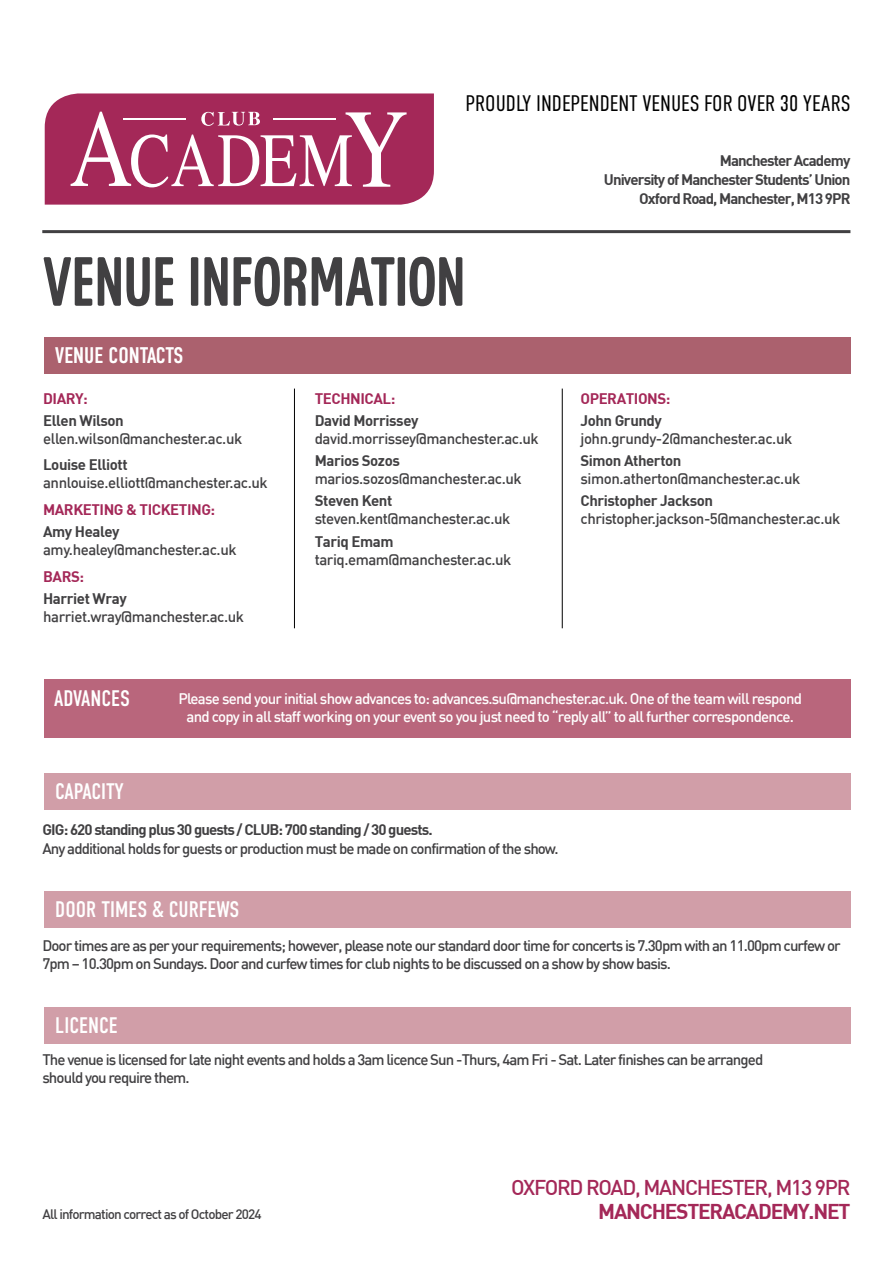
<style>
.page{position:relative;width:893px;height:1263px;background:#fff}
.page>*{position:absolute;margin:0;border:0;box-sizing:border-box;transform-origin:0 0}
.t1{font:67.5px "Colaba";letter-spacing:-.01em;color:#414042}
.t2{font:22.5px "DIN Condensed";color:#fff}
.t3{font:300 22.5px "DIN Condensed";color:#000}
.t4{font:500 21px "DIN";letter-spacing:-.06em;color:#a42858}
.t5{font:700 21px "DIN";letter-spacing:-.06em;color:#a42858}
.t6{font:500 15px/18px "DIN";letter-spacing:-.06em;color:#414042}
.t7{font:500 15px "DIN";letter-spacing:-.03em;color:#414042}
.t8{font:500 15px/18px "DIN";letter-spacing:-.05em;color:#fff;text-align:center}
.t9{font:700 15px/19.4px "DIN";letter-spacing:-.06em;color:#414042;text-align:right}
.t10{font:700 15px "DIN";letter-spacing:-.03em;color:#414042}
.t11{font:700 15px "DIN";letter-spacing:-.03em;color:#a42858}
.t12{font:500 13.5px "DIN";letter-spacing:-.06em;color:#414042}
</style>
<div class="page">
<hr style="left:42px;top:230px;width:808px;height:3px;background:#414042">
<svg style="left:45px;top:93px;width:389px;height:112px;background:#b24971"></svg>
<div style="left:44px;top:679px;width:806px;height:59px;background:#b9667c"></div>
<div style="left:44px;top:773px;width:806px;height:37px;background:#d19ea8"></div>
<div style="left:44px;top:891px;width:806px;height:37px;background:#d19ea8"></div>
<div style="left:44px;top:1007px;width:806px;height:36px;background:#d19ea8"></div>
<div style="left:44px;top:337px;width:806px;height:37px;background:#ab616e"></div>
<hr style="left:294px;top:389px;width:1px;height:239px;background:#000">
<hr style="left:562px;top:389px;width:1px;height:239px;background:#000">
<h2 class="t3" style="left:466px;top:90px;width:386px">PROUDLY INDEPENDENT VENUES FOR OVER 30 YEARS</h2>
<h1 class="t1" style="left:43px;top:245px;width:425px">VENUE INFORMATION</h1>
<h2 class="t2" style="left:55px;top:343px;width:130px">VENUE CONTACTS</h2>
<p class="t11" style="left:43px;top:388px;width:46px">DIARY:</p>
<p class="t10" style="left:43px;top:411px;width:82px">Ellen Wilson</p>
<p class="t7" style="left:43px;top:429px;width:201px">ellen.wilson@manchester.ac.uk</p>
<p class="t10" style="left:43px;top:455px;width:86px">Louise Elliott</p>
<p class="t7" style="left:43px;top:473px;width:226px">annlouise.elliott@manchester.ac.uk</p>
<p class="t11" style="left:43px;top:500px;width:174px">MARKETING &amp; TICKETING:</p>
<p class="t10" style="left:43px;top:522px;width:78px">Amy Healey</p>
<p class="t7" style="left:43px;top:540px;width:195px">amy.healey@manchester.ac.uk</p>
<p class="t11" style="left:43px;top:566px;width:42px">BARS:</p>
<p class="t10" style="left:43px;top:589px;width:85px">Harriet Wray</p>
<p class="t7" style="left:43px;top:607px;width:202px">harriet.wray@manchester.ac.uk</p>
<p class="t11" style="left:315px;top:388px;width:82px">TECHNICAL:</p>
<p class="t10" style="left:315px;top:411px;width:105px">David Morrissey</p>
<p class="t7" style="left:315px;top:429px;width:225px">david.morrissey@manchester.ac.uk</p>
<p class="t10" style="left:315px;top:451px;width:87px">Marios Sozos</p>
<p class="t7" style="left:315px;top:469px;width:208px">marios.sozos@manchester.ac.uk</p>
<p class="t10" style="left:315px;top:491px;width:79px">Steven Kent</p>
<p class="t7" style="left:315px;top:509px;width:197px">steven.kent@manchester.ac.uk</p>
<p class="t10" style="left:315px;top:531px;width:80px">Tariq Emam</p>
<p class="t7" style="left:315px;top:549px;width:198px">tariq.emam@manchester.ac.uk</p>
<p class="t9" style="left:604px;top:150px;width:248px">Manchester Academy<br>University of Manchester Students’ Union<br>Oxford Road, Manchester, M13 9PR</p>
<p class="t11" style="left:580px;top:388px;width:91px">OPERATIONS:</p>
<p class="t10" style="left:580px;top:411px;width:83px">John Grundy</p>
<p class="t7" style="left:580px;top:429px;width:213px">john.grundy-2@manchester.ac.uk</p>
<p class="t10" style="left:580px;top:451px;width:102px">Simon Atherton</p>
<p class="t7" style="left:580px;top:469px;width:221px">simon.atherton@manchester.ac.uk</p>
<p class="t10" style="left:580px;top:491px;width:134px">Christopher Jackson</p>
<p class="t7" style="left:580px;top:509px;width:261px">christopher.jackson-5@manchester.ac.uk</p>
<h2 class="t2" style="left:54px;top:686px;width:77px">ADVANCES</h2>
<p class="t8" style="left:178px;top:689px;width:625px">Please send your initial show advances to: advances.su@manchester.ac.uk. One of the team will respond and copy in all staff working on your event so you just need to “reply all” to all further correspondence.</p>
<h2 class="t2" style="left:55px;top:779px;width:70px">CAPACITY</h2>
<p class="t9" style="left:42px;top:819px;width:392px">GIG: 620 standing plus 30 guests / CLUB: 700 standing / 30 guests.</p>
<p class="t6" style="left:42px;top:839px;width:518px">Any additional holds for guests or production must be made on confirmation of the show.</p>
<h2 class="t2" style="left:55px;top:896px;width:186px">DOOR TIMES &amp; CURFEWS</h2>
<p class="t6" style="left:42px;top:936px;width:800px">Door times are as per your requirements; however, please note our standard door time for concerts is 7.30pm with an 11.00pm curfew or<br>7pm – 10.30pm on Sundays. Door and curfew times for club nights to be discussed on a show by show basis.</p>
<h2 class="t2" style="left:55px;top:1012px;width:64px">LICENCE</h2>
<p class="t6" style="left:42px;top:1050px;width:722px">The venue is licensed for late night events and holds a 3am licence Sun -Thurs, 4am Fri - Sat. Later finishes can be arranged should you require them.</p>
<p class="t12" style="left:43px;top:1205px;width:221px">All information correct as of October 2024</p>
<h3 class="t4" style="left:511px;top:1174px;width:341px">OXFORD ROAD, MANCHESTER, M13 9PR</h3>
<h3 class="t5" style="left:598px;top:1198px;width:254px">MANCHESTERACADEMY.NET</h3>
</div>
